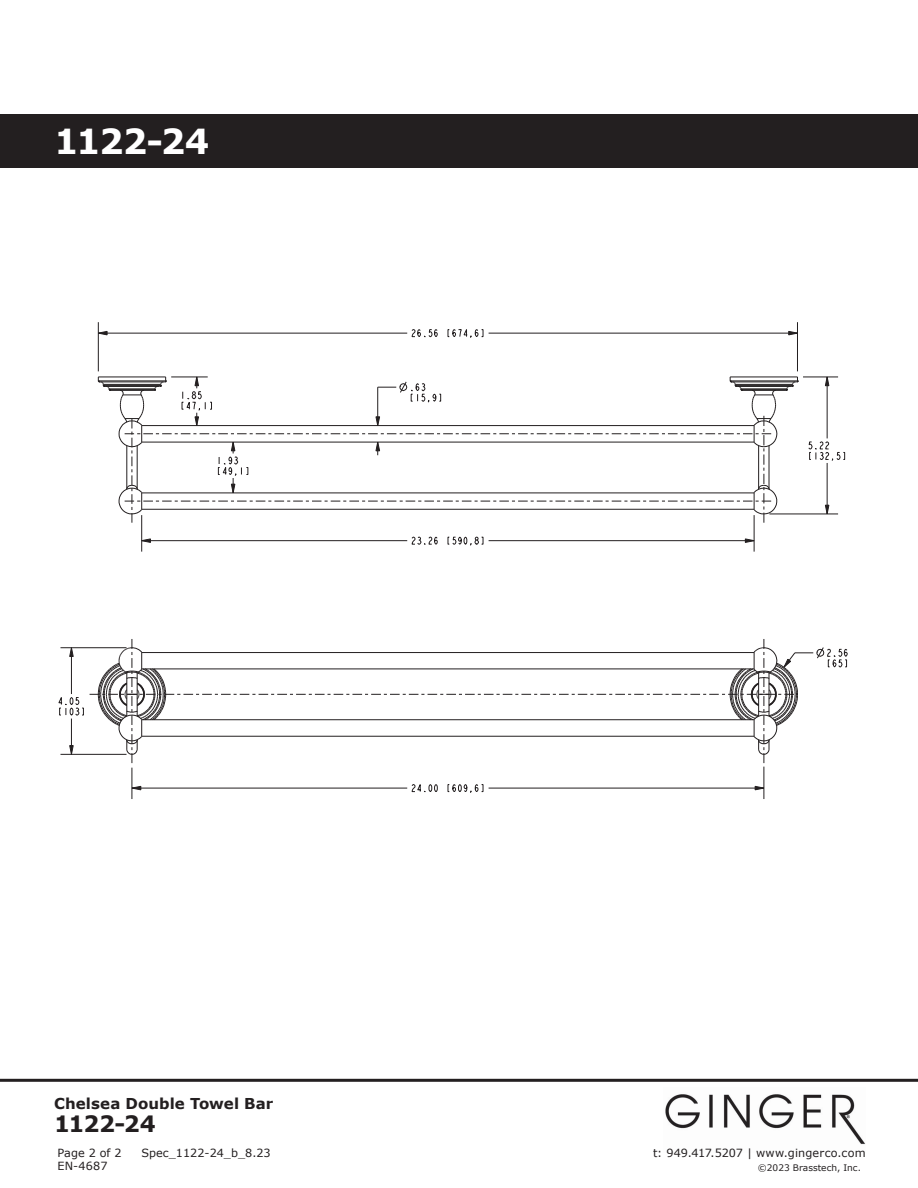
<style>
.page{position:relative;width:918px;height:1188px;background:#fff}
.page>*{position:absolute;margin:0;border:0;box-sizing:border-box;transform-origin:0 0}
.t1{font:700 34.5px "Verdana";letter-spacing:-.035em;color:#fff}
.t2{font:700 22.5px "Verdana";letter-spacing:-.03em;color:#231f20}
.t3{font:700 15px "Verdana";letter-spacing:.005em;color:#231f20}
.t4{font:11.25px "Verdana";color:#231f20}
.t5{font:9px "Verdana";color:#231f20}
</style>
<div class="page">
<div style="left:0;top:114px;width:918px;height:54px;background:#231f20"></div>
<hr style="left:0;top:1079px;width:918px;height:3px;background:#231f20">
<img style="left:665px;top:1094px;width:200px;height:51px">
<svg style="left:411px;top:784px;width:27px;height:9px"></svg>
<svg style="left:448px;top:784px;width:35px;height:9px"></svg>
<svg style="left:755px;top:786px;width:9px;height:4px"></svg>
<svg style="left:131px;top:786px;width:10px;height:4px"></svg>
<svg style="left:808px;top:441px;width:37px;height:20px"></svg>
<svg style="left:825px;top:376px;width:4px;height:10px"></svg>
<svg style="left:825px;top:505px;width:4px;height:9px"></svg>
<svg style="left:411px;top:329px;width:27px;height:9px"></svg>
<svg style="left:448px;top:329px;width:35px;height:9px"></svg>
<svg style="left:788px;top:331px;width:9px;height:4px"></svg>
<svg style="left:99px;top:331px;width:9px;height:4px"></svg>
<svg style="left:411px;top:536px;width:27px;height:9px"></svg>
<svg style="left:448px;top:536px;width:35px;height:10px"></svg>
<svg style="left:142px;top:538px;width:9px;height:5px"></svg>
<svg style="left:745px;top:538px;width:9px;height:5px"></svg>
<svg style="left:58px;top:697px;width:26px;height:19px"></svg>
<svg style="left:69px;top:745px;width:5px;height:9px"></svg>
<svg style="left:69px;top:648px;width:5px;height:9px"></svg>
<hr style="left:109px;top:389px;width:46px;height:1px;background:#231f20">
<hr style="left:741px;top:389px;width:46px;height:1px;background:#231f20">
<hr style="left:103px;top:385px;width:58px;height:1px;background:#231f20">
<hr style="left:735px;top:385px;width:58px;height:1px;background:#231f20">
<hr style="left:103px;top:384px;width:58px;height:1px;background:#231f20">
<hr style="left:735px;top:384px;width:58px;height:1px;background:#231f20">
<hr style="left:71px;top:648px;width:1px;height:46px;background:#231f20">
<hr style="left:71px;top:719px;width:1px;height:35px;background:#231f20">
<hr style="left:132px;top:768px;width:1px;height:31px;background:#231f20">
<hr style="left:489px;top:788px;width:275px;height:1px;background:#231f20">
<hr style="left:132px;top:788px;width:275px;height:1px;background:#231f20">
<hr style="left:60px;top:754px;width:67px;height:1px;background:#231f20">
<hr style="left:60px;top:647px;width:67px;height:1px;background:#231f20">
<hr style="left:764px;top:767px;width:1px;height:32px;background:#231f20">
<hr style="left:98px;top:322px;width:1px;height:49px;background:#231f20">
<hr style="left:141px;top:515px;width:1px;height:37px;background:#231f20">
<hr style="left:489px;top:540px;width:265px;height:1px;background:#231f20">
<hr style="left:142px;top:540px;width:265px;height:1px;background:#231f20">
<hr style="left:769px;top:514px;width:69px;height:1px;background:#231f20">
<hr style="left:803px;top:377px;width:35px;height:1px;background:#231f20">
<hr style="left:489px;top:333px;width:308px;height:1px;background:#231f20">
<hr style="left:98px;top:333px;width:309px;height:1px;background:#231f20">
<hr style="left:754px;top:515px;width:1px;height:37px;background:#231f20">
<hr style="left:797px;top:322px;width:1px;height:49px;background:#231f20">
<hr style="left:827px;top:377px;width:1px;height:61px;background:#231f20">
<hr style="left:827px;top:463px;width:1px;height:51px;background:#231f20">
<hr style="left:742px;top:390px;width:44px;height:1px;background:#231f20">
<hr style="left:110px;top:390px;width:44px;height:1px;background:#231f20">
<hr style="left:736px;top:386px;width:56px;height:1px;background:#231f20">
<hr style="left:104px;top:386px;width:56px;height:1px;background:#231f20">
<hr style="left:731px;top:381px;width:65px;height:1px;background:#231f20">
<hr style="left:99px;top:381px;width:66px;height:1px;background:#231f20">
<hr style="left:98px;top:377px;width:68px;height:1px;background:#231f20">
<hr style="left:730px;top:377px;width:67px;height:1px;background:#231f20">
<svg style="left:90px;top:639px;width:758px;height:124px"></svg>
<svg style="left:98px;top:377px;width:13px;height:14px"></svg>
<svg style="left:118px;top:376px;width:660px;height:147px"></svg>
<svg style="left:786px;top:377px;width:12px;height:14px"></svg>
<h1 class="t1" style="left:54px;top:119px;width:157px">1122-24</h1>
<h3 class="t3" style="left:54px;top:1094px;width:221px">Chelsea Double Towel Bar</h3>
<h2 class="t2" style="left:54px;top:1109px;width:103px">1122-24</h2>
<p class="t4" style="left:57px;top:1145px;width:66px">Page 2 of 2</p>
<p class="t4" style="left:142px;top:1145px;width:131px">Spec_1122-24_b_8.23</p>
<p class="t4" style="left:57px;top:1159px;width:52px">EN-4687</p>
<p class="t4" style="left:653px;top:1145px;width:214px">t: 949.417.5207 | www.gingerco.com</p>
<p class="t5" style="left:758px;top:1162px;width:105px">©2023 Brasstech, Inc.</p>
</div>
